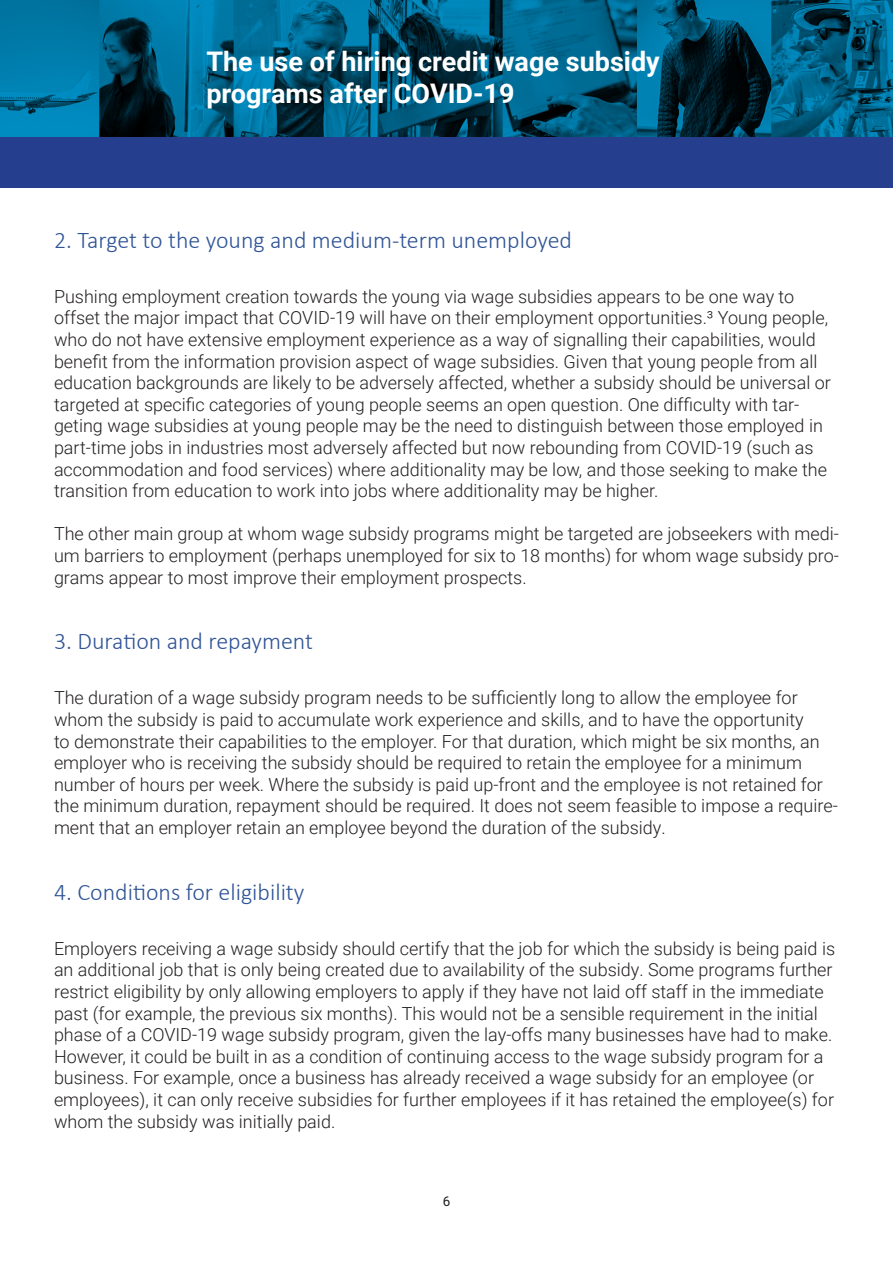
<style>
.page{position:relative;width:893px;height:1263px;background:#fff}
.page>*{position:absolute;margin:0;border:0;box-sizing:border-box;transform-origin:0 0}
.t1{font:700 27px/32.4px "Roboto";color:#fff}
.Heading_1{font:300 24px "Calibri";color:#2f5496}
.Body_Paragraph{font:300 18px/21.6px "Roboto";color:#231f20}
.t2{font:13.5px "Roboto";color:#231f20}
</style>
<div class="page">
<div style="left:0;top:134px;width:893px;height:54px;background:#253f8e"></div>
<img style="left:0;top:0;width:893px;height:136px">
<h1 class="t1" style="left:206px;top:44px;width:455px">The use of hiring credit wage subsidy programs after COVID-19</h1>
<p class="Heading_1" style="left:54px;top:225px;width:520px">2. Target to the young and medium-term unemployed</p>
<p class="Body_Paragraph" style="left:54px;top:285px;width:778px">Pushing employment creation towards the young via wage subsidies appears to be one way to offset the major impact that COVID-19 will have on their employment opportunities.³ Young people, who do not have extensive employment experience as a way of signalling their capabilities, would benefit from the information provision aspect of wage subsidies. Given that young people from all education backgrounds are likely to be adversely affected, whether a subsidy should be universal or targeted at specific categories of young people seems an open question. One difficulty with tar&shy;geting wage subsidies at young people may be the need to distinguish between those employed in part-time jobs in industries most adversely affected but now rebounding from COVID-19 (such as accommodation and food services) where additionality may be low, and those seeking to make the transition from education to work into jobs where additionality may be higher.</p>
<p class="Body_Paragraph" style="left:54px;top:523px;width:786px;text-align:justify">The other main group at whom wage subsidy programs might be targeted are jobseekers with medi&shy;um barriers to employment (perhaps unemployed for six to 18 months) for whom wage subsidy pro&shy;grams appear to most improve their employment prospects.</p>
<p class="Heading_1" style="left:54px;top:626px;width:261px">3. Duration and repayment</p>
<p class="Body_Paragraph" style="left:54px;top:686px;width:785px">The duration of a wage subsidy program needs to be sufficiently long to allow the employee for whom the subsidy is paid to accumulate work experience and skills, and to have the opportunity<br>to demonstrate their capabilities to the employer. For that duration, which might be six months, an employer who is receiving the subsidy should be required to retain the employee for a minimum number of hours per week. Where the subsidy is paid up-front and the employee is not retained for the minimum duration, repayment should be required. It does not seem feasible to impose a require&shy;ment that an employer retain an employee beyond the duration of the subsidy.</p>
<p class="Heading_1" style="left:54px;top:877px;width:252px">4. Conditions for eligibility</p>
<p class="Body_Paragraph" style="left:54px;top:937px;width:783px">Employers receiving a wage subsidy should certify that the job for which the subsidy is being paid is an additional job that is only being created due to availability of the subsidy. Some programs further restrict eligibility by only allowing employers to apply if they have not laid off staff in the immediate past (for example, the previous six months). This would not be a sensible requirement in the initial phase of a COVID-19 wage subsidy program, given the lay-offs many businesses have had to make.<br>However, it could be built in as a condition of continuing access to the wage subsidy program for a business. For example, once a business has already received a wage subsidy for an employee (or employees), it can only receive subsidies for further employees if it has retained the employee(s) for whom the subsidy was initially paid.</p>
<p class="t2" style="left:443px;top:1192px;width:9px">6</p>
</div>
